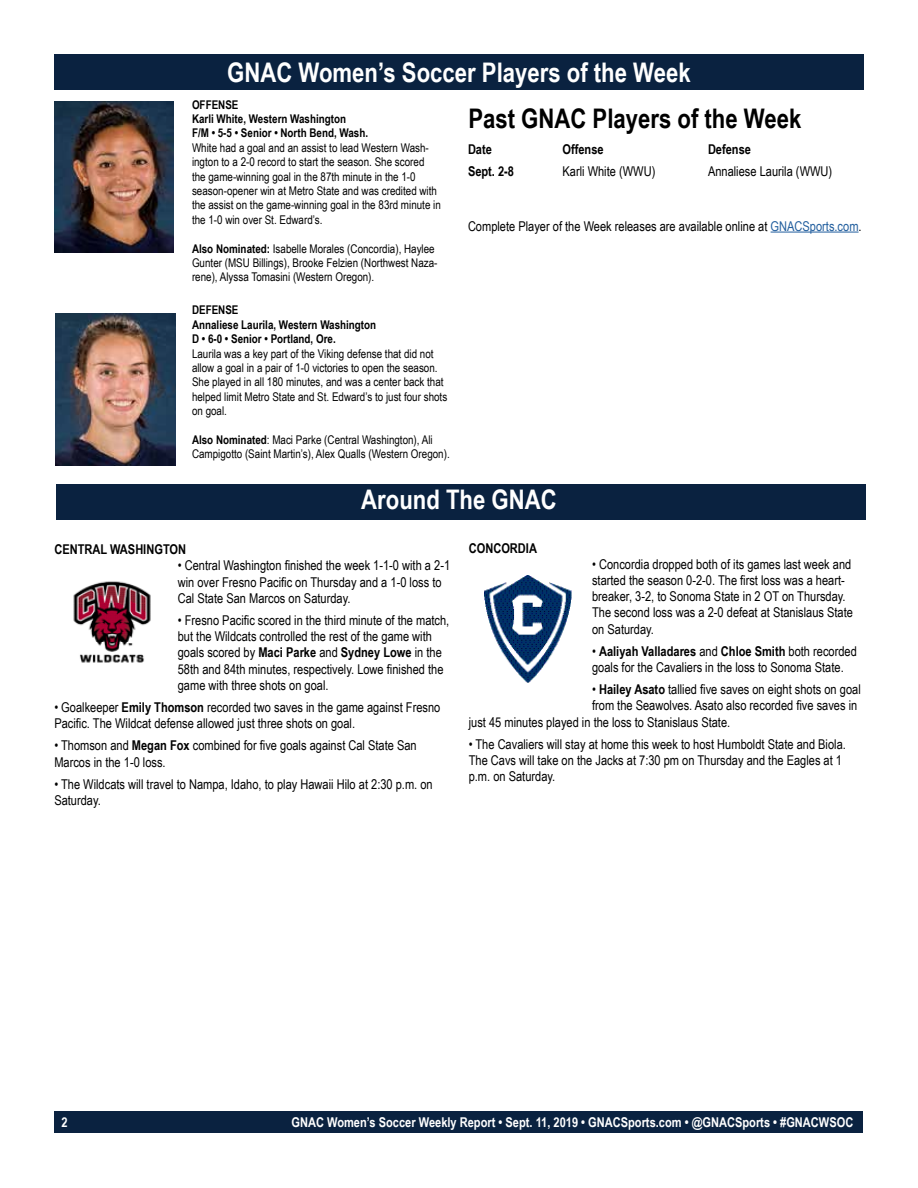
<style>
.page{position:relative;width:918px;height:1188px;background:#fff}
.page>*{position:absolute;margin:0;border:0;box-sizing:border-box;transform-origin:0 0}
.t1{font:700 27px "Arial Narrow";color:#fff}
.t2{font:700 27px "Arial Narrow";color:#000}
.t3{font:13.5px/16.2px "Arial Narrow";color:#000}
.t4{font:700 13.5px "Arial Narrow";color:#fff}
.t5{font:700 13.5px "Arial Narrow";color:#000}
.t6{font:12px/14.4px "Arial Narrow";color:#000}
.t7{font:700 12px/14.4px "Arial Narrow";color:#000}
.s1{font-weight:700}
.s2{color:#215e9e}
</style>
<div class="page">
<div style="left:55px;top:1111px;width:808px;height:22px;background:#0a2240"></div>
<div style="left:54px;top:54px;width:810px;height:36px;background:#0a2240"></div>
<img style="left:54px;top:101px;width:120px;height:152px">
<img style="left:55px;top:313px;width:120px;height:152px">
<hr style="left:771px;top:232px;width:88px;height:1px;background:#215e9e">
<img style="left:484px;top:575px;width:88px;height:108px">
<img style="left:73px;top:581px;width:78px;height:82px">
<div style="left:56px;top:484px;width:810px;height:36px;background:#0a2240"></div>
<h1 class="t1" style="left:227px;top:52px;width:465px">GNAC Women’s Soccer Players of the Week</h1>
<p class="t7" style="left:192px;top:97px;width:178px">OFFENSE<br>Karli White, Western Washington<br>F/M • 5-5 • Senior • North Bend, Wash.</p>
<p class="t6" style="left:192px;top:140px;width:250px">White had a goal and an assist to lead Western Wash&shy;ington to a 2-0 record to start the season. She scored the game-winning goal in the 87th minute in the 1-0 season-opener win at Metro State and was credited with the assist on the game-winning goal in the 83rd minute in the 1-0 win over St. Edward’s.</p>
<p class="t6" style="left:192px;top:241px;width:247px"><span class="s1">Also Nominated:</span> Isabelle Morales (Concordia), Haylee<br>Gunter (MSU Billings), Brooke Felzien (Northwest Naza&shy;rene), Alyssa Tomasini (Western Oregon).</p>
<p class="t7" style="left:192px;top:302px;width:186px">DEFENSE<br>Annaliese Laurila, Western Washington<br>D • 6-0 • Senior • Portland, Ore.</p>
<p class="t6" style="left:192px;top:346px;width:257px">Laurila was a key part of the Viking defense that did not allow a goal in a pair of 1-0 victories to open the season.<br>She played in all 180 minutes, and was a center back that helped limit Metro State and St. Edward’s to just four shots on goal.</p>
<p class="t6" style="left:192px;top:432px;width:259px"><span class="s1">Also Nominated</span>: Maci Parke (Central Washington), Ali<br>Campigotto (Saint Martin’s), Alex Qualls (Western Oregon).</p>
<h1 class="t2" style="left:468px;top:98px;width:335px">Past GNAC Players of the Week</h1>
<p class="t5" style="left:468px;top:139px;width:25px">Date</p>
<p class="t5" style="left:562px;top:139px;width:43px">Offense</p>
<p class="t5" style="left:708px;top:139px;width:45px">Defense</p>
<p class="t5" style="left:468px;top:161px;width:48px">Sept. 2-8</p>
<p class="t3" style="left:562px;top:163px;width:94px">Karli White (WWU)</p>
<p class="t3" style="left:708px;top:163px;width:126px">Annaliese Laurila (WWU)</p>
<p class="t3" style="left:468px;top:217px;width:395px">Complete Player of the Week releases are available online at <span class="s2">GNACSports.com</span>.</p>
<h1 class="t1" style="left:361px;top:479px;width:197px">Around The GNAC</h1>
<p class="t5" style="left:54px;top:539px;width:133px">CENTRAL WASHINGTON</p>
<p class="t3" style="left:178px;top:557px;width:274px">• Central Washington finished the week 1-1-0 with a 2-1 win over Fresno Pacific on Thursday and a 1-0 loss to<br>Cal State San Marcos on Saturday.</p>
<p class="t3" style="left:178px;top:612px;width:273px">• Fresno Pacific scored in the third minute of the match, but the Wildcats controlled the rest of the game with goals scored by <span class="s1">Maci Parke</span> and <span class="s1">Sydney Lowe</span> in the 58th and 84th minutes, respectively. Lowe finished the game with three shots on goal.</p>
<p class="t3" style="left:54px;top:699px;width:387px">• Goalkeeper <span class="s1">Emily Thomson</span> recorded two saves in the game against Fresno<br>Pacific. The Wildcat defense allowed just three shots on goal.</p>
<p class="t3" style="left:54px;top:737px;width:364px">• Thomson and <span class="s1">Megan Fox</span> combined for five goals against Cal State San<br>Marcos in the 1-0 loss.</p>
<p class="t3" style="left:54px;top:775px;width:380px">• The Wildcats will travel to Nampa, Idaho, to play Hawaii Hilo at 2:30 p.m. on<br>Saturday.</p>
<p class="t5" style="left:469px;top:538px;width:70px">CONCORDIA</p>
<p class="t3" style="left:592px;top:556px;width:262px">• Concordia dropped both of its games last week and started the season 0-2-0. The first loss was a heart&shy;breaker, 3-2, to Sonoma State in 2 OT on Thursday.<br>The second loss was a 2-0 defeat at Stanislaus State on Saturday.</p>
<p class="t3" style="left:592px;top:643px;width:266px">• <span class="s1">Aaliyah Valladares</span> and <span class="s1">Chloe Smith</span> both recorded goals for the Cavaliers in the loss to Sonoma State.</p>
<p class="t3" style="left:592px;top:681px;width:270px">• <span class="s1">Hailey Asato</span> tallied five saves on eight shots on goal</p>
<p class="t3" style="left:592px;top:697px;width:267px">from the Seawolves. Asato also recorded five saves in</p>
<p class="t3" style="left:469px;top:713px;width:263px">just 45 minutes played in the loss to Stanislaus State.</p>
<p class="t3" style="left:469px;top:735px;width:379px">• The Cavaliers will stay at home this week to host Humboldt State and Biola.<br>The Cavs will take on the Jacks at 7:30 pm on Thursday and the Eagles at 1 p.m. on Saturday.</p>
<p class="t4" style="left:61px;top:1112px;width:8px">2</p>
<p class="t4" style="left:291px;top:1112px;width:563px">GNAC Women’s Soccer Weekly Report • Sept. 11, 2019 • GNACSports.com • @GNACSports • #GNACWSOC</p>
</div>
